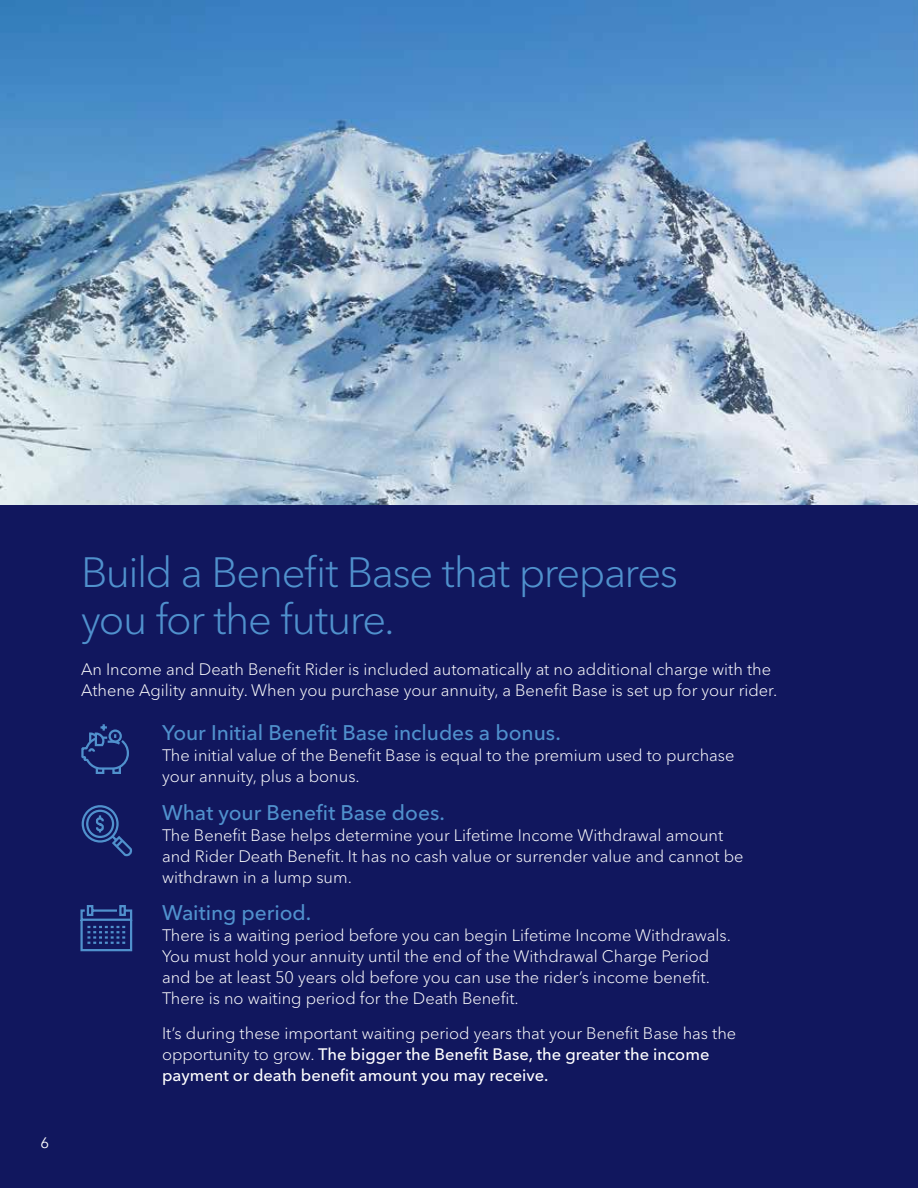
<style>
.page{position:relative;width:918px;height:1188px;background:#fff}
.page>*{position:absolute;margin:0;border:0;box-sizing:border-box;transform-origin:0 0}
.t1{font:300 42px/46.5px "Avenir Next LT Pro";letter-spacing:-.035em;color:#5091cd}
.t2{font:500 21px "Avenir Next LT Pro";letter-spacing:-.005em;color:#5091cd}
.t3{font:300 16.5px/21px "Avenir Next LT Pro";color:#fff}
.t4{font:15px "Avenir Next LT Pro";color:#fff}
.s1{font-weight:500}
</style>
<div class="page">
<img style="left:0;top:0;width:918px;height:505px">
<div style="left:0;top:505px;width:918px;height:683px;background:#11175e"></div>
<svg style="left:81px;top:724px;width:48px;height:50px"></svg>
<svg style="left:81px;top:805px;width:51px;height:52px"></svg>
<svg style="left:80px;top:905px;width:53px;height:47px"></svg>
<p class="t4" style="left:40px;top:1133px;width:10px">6</p>
<h1 class="t1" style="left:81px;top:549px;width:599px">Build a Benefit Base that prepares you for the future.</h1>
<p class="t3" style="left:81px;top:659px;width:698px">An Income and Death Benefit Rider is included automatically at no additional charge with the<br>Athene Agility annuity. When you purchase your annuity, a Benefit Base is set up for your rider.</p>
<p class="t2" style="left:162px;top:720px;width:400px">Your Initial Benefit Base includes a bonus.</p>
<p class="t3" style="left:162px;top:745px;width:574px">The initial value of the Benefit Base is equal to the premium used to purchase your annuity, plus a bonus.</p>
<p class="t2" style="left:162px;top:800px;width:285px">What your Benefit Base does.</p>
<p class="t3" style="left:162px;top:825px;width:583px">The Benefit Base helps determine your Lifetime Income Withdrawal amount and Rider Death Benefit. It has no cash value or surrender value and cannot be withdrawn in a lump sum.</p>
<p class="t2" style="left:162px;top:900px;width:151px">Waiting period.</p>
<p class="t3" style="left:162px;top:925px;width:570px">There is a waiting period before you can begin Lifetime Income Withdrawals.<br>You must hold your annuity until the end of the Withdrawal Charge Period and be at least 50 years old before you can use the rider’s income benefit.<br>There is no waiting period for the Death Benefit.</p>
<p class="t3" style="left:162px;top:1023px;width:576px">It’s during these important waiting period years that your Benefit Base has the opportunity to grow. <span class="s1">The bigger the Benefit Base, the greater the income payment or death benefit amount you may receive.</span></p>
</div>
